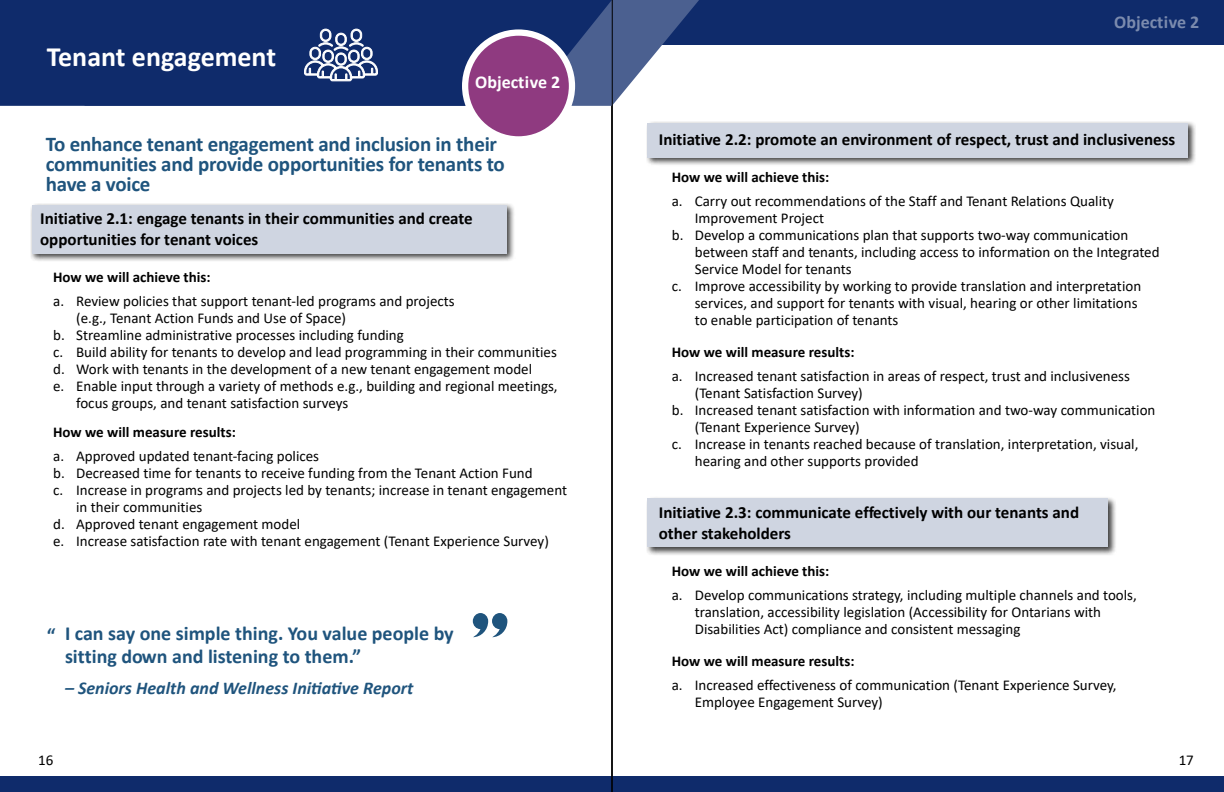
<style>
.page{position:relative;width:1224px;height:792px;background:#fff}
.page>*{position:absolute;margin:0;border:0;box-sizing:border-box;transform-origin:0 0}
.t1{font:700 28px "Calibri";color:#fff}
.t2{font:700 21px/20px "Calibri";letter-spacing:-.01em;color:#1f547d}
.t3{font:700 20px/23px "Calibri";color:#1f547d}
.t4{font:italic 700 18px "Calibri";color:#1f547d}
.t5{font:700 18px "Calibri";color:#fff}
.t6{font:700 18px "Calibri";color:#7b8bae}
.t7{font:700 17px/21px "Calibri";color:#000}
.t8{font:15px/24px "Calibri";color:#000}
.s1{font-weight:700}
</style>
<div class="page">
<div style="left:0;top:777px;width:1224px;height:15px;background:#0f2b6b"></div>
<div style="left:612px;top:0;width:612px;height:45px;background:#0f2b6b"></div>
<div style="left:646px;top:496px;width:471px;height:60px;background:#000;opacity:.75"></div>
<div style="left:648px;top:498px;width:460px;height:49px;background:#cfd5e1"></div>
<div style="left:30px;top:203px;width:486px;height:60px;background:#000;opacity:.75"></div>
<div style="left:32px;top:205px;width:475px;height:48px;background:#cfd5e1"></div>
<div style="left:646px;top:121px;width:551px;height:46px;background:#000;opacity:.75"></div>
<div style="left:648px;top:123px;width:540px;height:35px;background:#cfd5e1"></div>
<svg style="left:613px;top:0;width:86px;height:105px;fill:#4b6090"></svg>
<svg style="left:0;top:0;width:612px;height:106px;background:#132f6d"></svg>
<hr style="left:612px;top:0;width:1px;height:792px;background:#000">
<div style="left:465px;top:33px;width:107px;height:106px;background:#8f3a80;border-radius:50%"></div>
<div style="left:462px;top:29px;width:113px;height:114px;border:6px solid #fff;border-radius:50%"></div>
<svg style="left:473px;top:613px;width:34px;height:24px"></svg>
<svg style="left:304px;top:29px;width:74px;height:52px"></svg>
<p class="t1" style="left:47px;top:37px;width:231px">Tenant engagement</p>
<p class="t5" style="left:475px;top:69px;width:87px">Objective 2</p>
<p class="t2" style="left:46px;top:134px;width:461px">To enhance tenant engagement and inclusion in their communities and provide opportunities for tenants to have a voice</p>
<p class="t7" style="left:40px;top:207px;width:434px">Initiative 2.1: engage tenants in their communities and create opportunities for tenant voices</p>
<p class="t8" style="left:53px;top:264px;width:403px"><span class="s1">How we will achieve this:<br></span>a. Review policies that support tenant-led programs and projects</p>
<p class="t8" style="left:76px;top:305px;width:271px">(e.g., Tenant Action Funds and Use of Space)</p>
<p class="t8" style="left:53px;top:322px;width:352px">b. Streamline administrative processes including funding</p>
<p class="t8" style="left:53px;top:339px;width:505px">c. Build ability for tenants to develop and lead programming in their communities</p>
<p class="t8" style="left:53px;top:356px;width:480px">d. Work with tenants in the development of a new tenant engagement model</p>
<p class="t8" style="left:53px;top:373px;width:506px">e. Enable input through a variety of methods e.g., building and regional meetings,</p>
<p class="t8" style="left:76px;top:390px;width:274px">focus groups, and tenant satisfaction surveys</p>
<p class="t8" style="left:53px;top:419px;width:267px"><span class="s1">How we will measure results:<br></span>a. Approved updated tenant-facing polices</p>
<p class="t8" style="left:53px;top:460px;width:481px">b. Decreased time for tenants to receive funding from the Tenant Action Fund</p>
<p class="t8" style="left:53px;top:477px;width:515px">c. Increase in programs and projects led by tenants; increase in tenant engagement</p>
<p class="t8" style="left:76px;top:494px;width:128px">in their communities</p>
<p class="t8" style="left:53px;top:511px;width:249px">d. Approved tenant engagement model</p>
<p class="t8" style="left:53px;top:528px;width:497px">e. Increase satisfaction rate with tenant engagement (Tenant Experience Survey)</p>
<p class="t3" style="left:47px;top:624px;width:10px">“</p>
<p class="t3" style="left:65px;top:622px;width:390px">I can say one simple thing. You value people by sitting down and listening to them.”</p>
<p class="t4" style="left:65px;top:677px;width:350px">– Seniors Health and Wellness Initiative Report</p>
<p class="t6" style="left:1114px;top:9px;width:87px">Objective 2</p>
<p class="t7" style="left:659px;top:128px;width:518px">Initiative 2.2: promote an environment of respect, trust and inclusiveness</p>
<p class="t8" style="left:672px;top:164px;width:444px"><span class="s1">How we will achieve this:<br></span>a. Carry out recommendations of the Staff and Tenant Relations Quality</p>
<p class="t8" style="left:695px;top:205px;width:131px">Improvement Project</p>
<p class="t8" style="left:672px;top:222px;width:458px">b. Develop a communications plan that supports two-way communication</p>
<p class="t8" style="left:695px;top:239px;width:466px">between staff and tenants, including access to information on the Integrated</p>
<p class="t8" style="left:695px;top:256px;width:158px">Service Model for tenants</p>
<p class="t8" style="left:672px;top:273px;width:471px">c. Improve accessibility by working to provide translation and interpretation</p>
<p class="t8" style="left:695px;top:290px;width:444px">services, and support for tenants with visual, hearing or other limitations</p>
<p class="t8" style="left:695px;top:307px;width:205px">to enable participation of tenants</p>
<p class="t8" style="left:672px;top:339px;width:460px"><span class="s1">How we will measure results:<br></span>a. Increased tenant satisfaction in areas of respect, trust and inclusiveness</p>
<p class="t8" style="left:695px;top:380px;width:170px">(Tenant Satisfaction Survey)</p>
<p class="t8" style="left:672px;top:397px;width:485px">b. Increased tenant satisfaction with information and two-way communication</p>
<p class="t8" style="left:695px;top:414px;width:167px">(Tenant Experience Survey)</p>
<p class="t8" style="left:672px;top:431px;width:468px">c. Increase in tenants reached because of translation, interpretation, visual,</p>
<p class="t8" style="left:695px;top:448px;width:225px">hearing and other supports provided</p>
<p class="t7" style="left:659px;top:501px;width:422px">Initiative 2.3: communicate effectively with our tenants and other stakeholders</p>
<p class="t8" style="left:672px;top:558px;width:467px"><span class="s1">How we will achieve this:<br></span>a. Develop communications strategy, including multiple channels and tools,</p>
<p class="t8" style="left:695px;top:603px;width:408px;line-height:17px">translation, accessibility legislation (Accessibility for Ontarians with<br>Disabilities Act) compliance and consistent messaging</p>
<p class="t8" style="left:672px;top:648px;width:446px"><span class="s1">How we will measure results:<br></span>a. Increased effectiveness of communication (Tenant Experience Survey,</p>
<p class="t8" style="left:695px;top:689px;width:190px">Employee Engagement Survey)</p>
<p class="t8" style="left:38px;top:747px;width:17px">16</p>
<p class="t8" style="left:1179px;top:747px;width:17px">17</p>
</div>
